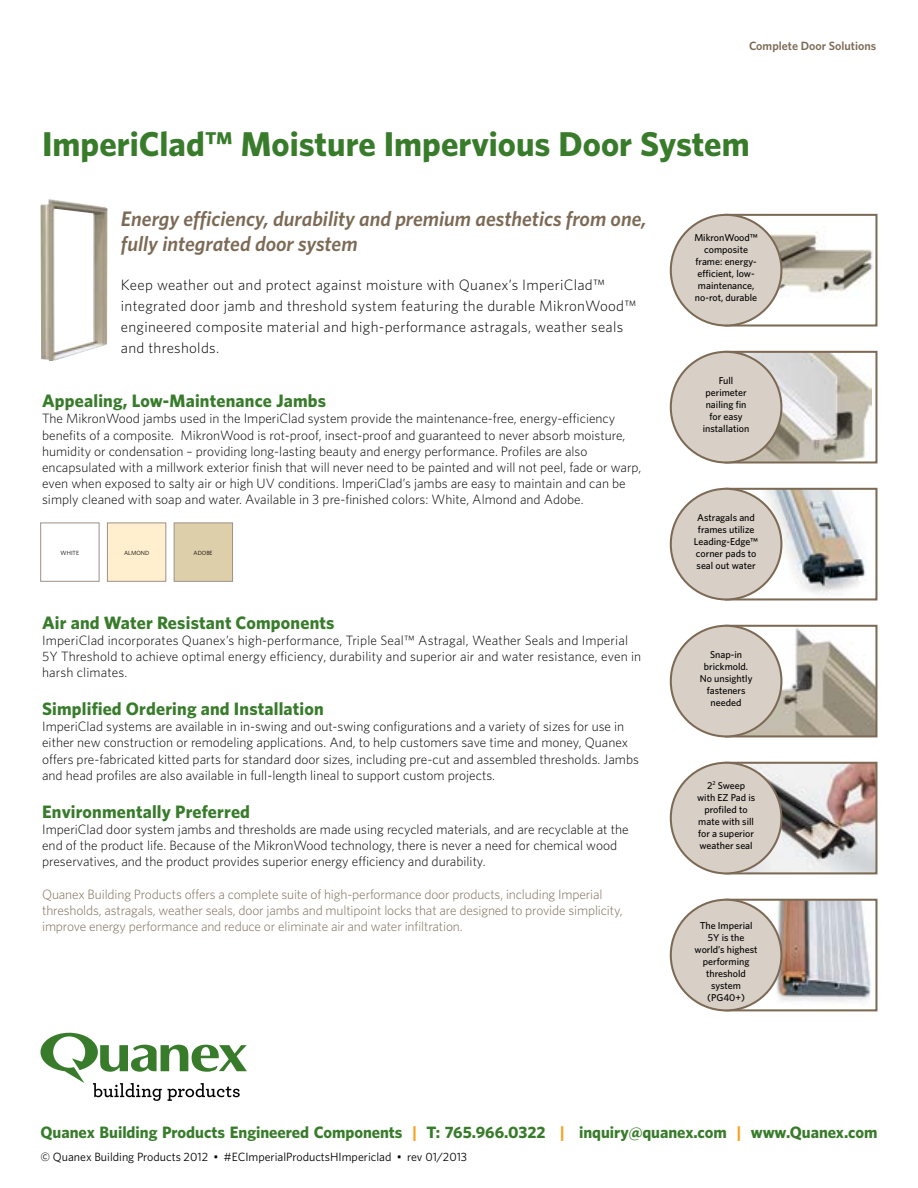
<style>
.page{position:relative;width:918px;height:1188px;background:#fff}
.page>*{position:absolute;margin:0;border:0;box-sizing:border-box;transform-origin:0 0}
.t1{font:700 34.5px "Whitney";color:#387c2b}
.t2{font:italic 600 21px/25.2px "Whitney";color:#7c6a55}
.t3{font:700 18px "Whitney";letter-spacing:.01em;color:#387c2b}
.t4{font:700 16.5px "Whitney";letter-spacing:-.005em;color:#387c2b}
.t5{font:300 15px/21px "Whitney";letter-spacing:.02em;color:#000}
.t6{font:300 13.5px/16.2px "Whitney";color:#000}
.t7{font:300 13.5px/16.2px "Whitney";letter-spacing:-.01em;color:#7c6a55}
.t8{font:12px "Whitney";color:#000}
.t9{font:600 12px "Whitney";color:#7c6a55}
.t10{font:500 10.05px/12px "Whitney";color:#000;text-align:center}
.t11{font:6px "Whitney";color:#000}
.s1{color:#f6a01a}
</style>
<div class="page">
<img style="left:40px;top:199px;width:67px;height:162px">
<img style="left:761px;top:227px;width:112px;height:74px">
<div style="left:725px;top:214px;width:152px;height:113px;border:2px solid #7c6a55"></div>
<img style="left:740px;top:354px;width:132px;height:107px">
<div style="left:725px;top:351px;width:152px;height:113px;border:2px solid #7c6a55"></div>
<img style="left:742px;top:491px;width:124px;height:106px">
<div style="left:725px;top:488px;width:152px;height:112px;border:2px solid #7c6a55"></div>
<img style="left:742px;top:628px;width:132px;height:106px">
<div style="left:725px;top:625px;width:152px;height:112px;border:2px solid #7c6a55"></div>
<img style="left:745px;top:765px;width:129px;height:106px">
<div style="left:725px;top:762px;width:152px;height:112px;border:2px solid #7c6a55"></div>
<svg style="left:742px;top:902px;width:34px;height:106px"></svg>
<img style="left:776px;top:902px;width:95px;height:100px">
<div style="left:725px;top:899px;width:152px;height:112px;border:2px solid #7c6a55"></div>
<div style="left:671px;top:215px;width:110px;height:111px;background:#d8cfc6;border-radius:50%"></div>
<div style="left:670px;top:214px;width:112px;height:113px;border:2px solid #7c6a55;border-radius:50%"></div>
<div style="left:671px;top:352px;width:110px;height:110px;background:#d8cfc6;border-radius:50%"></div>
<div style="left:670px;top:351px;width:112px;height:113px;border:2px solid #7c6a55;border-radius:50%"></div>
<div style="left:671px;top:489px;width:110px;height:110px;background:#d8cfc6;border-radius:50%"></div>
<div style="left:670px;top:488px;width:112px;height:112px;border:2px solid #7c6a55;border-radius:50%"></div>
<div style="left:671px;top:626px;width:110px;height:110px;background:#d8cfc6;border-radius:50%"></div>
<div style="left:670px;top:625px;width:112px;height:112px;border:2px solid #7c6a55;border-radius:50%"></div>
<div style="left:671px;top:763px;width:110px;height:110px;background:#d8cfc6;border-radius:50%"></div>
<div style="left:670px;top:762px;width:112px;height:112px;border:2px solid #7c6a55;border-radius:50%"></div>
<div style="left:671px;top:900px;width:110px;height:110px;background:#d8cfc6;border-radius:50%"></div>
<div style="left:670px;top:899px;width:112px;height:112px;border:2px solid #7c6a55;border-radius:50%"></div>
<div style="left:40px;top:523px;width:59px;height:59px;background:#fff;border:1px solid #9d9087"></div>
<div style="left:107px;top:523px;width:59px;height:59px;background:#ffefcf;border:1px solid #9d9087"></div>
<div style="left:174px;top:523px;width:59px;height:59px;background:#decfab;border:1px solid #9d9087"></div>
<svg style="left:41px;top:1033px;width:206px;height:68px"></svg>
<p class="t9" style="left:749px;top:38px;width:129px">Complete Door Solutions</p>
<h1 class="t1" style="left:42px;top:121px;width:709px">ImperiClad™ Moisture Impervious Door System</h1>
<h2 class="t2" style="left:121px;top:206px;width:527px">Energy efficiency, durability and premium aesthetics from one, fully integrated door system</h2>
<p class="t5" style="left:121px;top:274px;width:517px">Keep weather out and protect against moisture with Quanex’s ImperiClad™ integrated door jamb and threshold system featuring the durable MikronWood™ engineered composite material and high-performance astragals, weather seals and thresholds.</p>
<h3 class="t3" style="left:42px;top:389px;width:286px">Appealing, Low-Maintenance Jambs</h3>
<p class="t6" style="left:42px;top:410px;width:601px">The MikronWood jambs used in the ImperiClad system provide the maintenance-free, energy-efficiency benefits of a composite. MikronWood is rot-proof, insect-proof and guaranteed to never absorb moisture, humidity or condensation – providing long-lasting beauty and energy performance. Profiles are also encapsulated with a millwork exterior finish that will never need to be painted and will not peel, fade or warp, even when exposed to salty air or high UV conditions. ImperiClad’s jambs are easy to maintain and can be simply cleaned with soap and water. Available in 3 pre-finished colors: White, Almond and Adobe.</p>
<p class="t11" style="left:61px;top:549px;width:20px">WHITE</p>
<p class="t11" style="left:124px;top:549px;width:27px">ALMOND</p>
<p class="t11" style="left:194px;top:549px;width:21px">ADOBE</p>
<h3 class="t3" style="left:42px;top:610px;width:294px">Air and Water Resistant Components</h3>
<p class="t6" style="left:42px;top:632px;width:601px">ImperiClad incorporates Quanex’s high-performance, Triple Seal™ Astragal, Weather Seals and Imperial<br>5Y Threshold to achieve optimal energy efficiency, durability and superior air and water resistance, even in harsh climates.</p>
<h3 class="t3" style="left:42px;top:697px;width:283px">Simplified Ordering and Installation</h3>
<p class="t6" style="left:42px;top:718px;width:598px">ImperiClad systems are available in in-swing and out-swing configurations and a variety of sizes for use in either new construction or remodeling applications. And, to help customers save time and money, Quanex offers pre-fabricated kitted parts for standard door sizes, including pre-cut and assembled thresholds. Jambs and head profiles are also available in full-length lineal to support custom projects.</p>
<h3 class="t3" style="left:42px;top:799px;width:209px">Environmentally Preferred</h3>
<p class="t6" style="left:42px;top:821px;width:588px">ImperiClad door system jambs and thresholds are made using recycled materials, and are recyclable at the end of the product life. Because of the MikronWood technology, there is never a need for chemical wood preservatives, and the product provides superior energy efficiency and durability.</p>
<p class="t7" style="left:42px;top:885px;width:582px">Quanex Building Products offers a complete suite of high-performance door products, including Imperial thresholds, astragals, weather seals, door jambs and multipoint locks that are designed to provide simplicity, improve energy performance and reduce or eliminate air and water infiltration.</p>
<p class="t10" style="left:694px;top:231px;width:65px">MikronWood™ composite frame: energy&shy;efficient, low&shy;maintenance, no-rot, durable</p>
<p class="t10" style="left:703px;top:374px;width:48px">Full perimeter nailing fin for easy installation</p>
<p class="t10" style="left:694px;top:511px;width:66px">Astragals and frames utilize<br>Leading-Edge™ corner pads to seal out water</p>
<p class="t10" style="left:700px;top:648px;width:54px">Snap-in brickmold.<br>No unsightly fasteners needed</p>
<p class="t10" style="left:697px;top:779px;width:60px">2<sup>2</sup> Sweep with EZ Pad is profiled to mate with sill for a superior weather seal</p>
<p class="t10" style="left:695px;top:919px;width:65px">The Imperial<br>5Y is the world’s highest performing threshold system (PG40+)</p>
<p class="t4" style="left:40px;top:1121px;width:838px">Quanex Building Products Engineered Components <span class="s1">|</span> T: 765.966.0322 <span class="s1">|</span> inquiry@quanex.com <span class="s1">|</span> www.Quanex.com</p>
<p class="t8" style="left:40px;top:1149px;width:428px">© Quanex Building Products 2012 • #ECImperialProductsHImpericlad • rev 01/2013</p>
</div>
